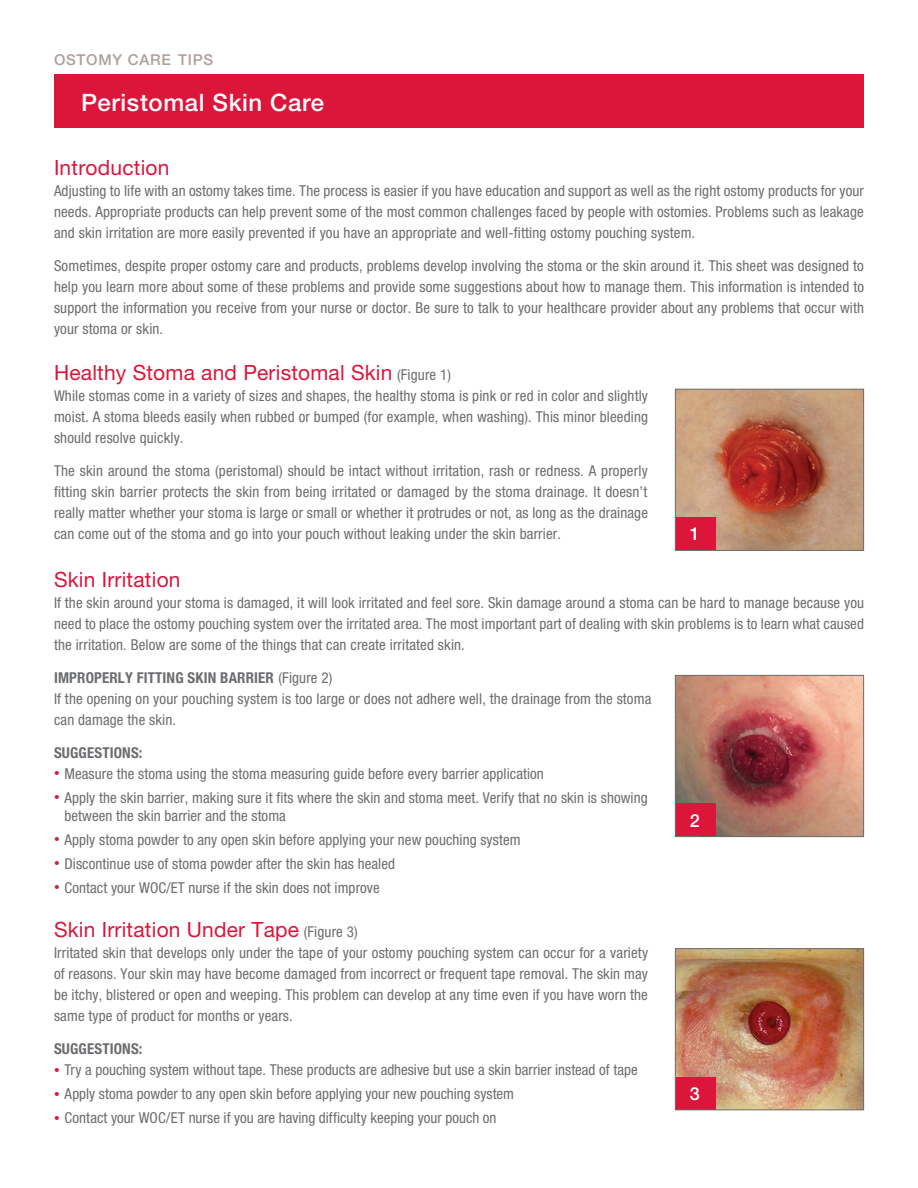
<style>
.page{position:relative;width:918px;height:1188px;background:#fff}
.page>*{position:absolute;margin:0;border:0;box-sizing:border-box;transform-origin:0 0}
.t1{font:500 24px "Helvetica Neue LT Std";letter-spacing:.025em;color:#fff}
.Subhead__13_12_Bold{font:21px "Helvetica Neue LT Std";letter-spacing:.01em;color:#dc153b}
.Subhead__13_12_Bold-2{font:21px "Helvetica Neue LT Pro";letter-spacing:.01em;color:#dc153b}
.t2{font:500 18px "Helvetica Neue LT Std";color:#fff}
.Body_Copy__11_12{font:condensed 15px/21px "Helvetica Neue LT Std";letter-spacing:.005em;color:#6c6d70;text-align:justify}
.Body_Copy__11_12-2{font:700 condensed 15px "Helvetica Neue LT Std";letter-spacing:.01em;color:#6c6d70}
.t3{font:500 15px "Helvetica Neue LT Std";letter-spacing:.05em;color:#ada09a}
.s1{font-family:"Helvetica Neue LT Std";font-stretch:condensed;font-size:15px;color:#6c6d70}
.s2{font-weight:700}
.s3{font-stretch:normal;font-size:11.25px;color:#dc153b}
.s4{font-stretch:condensed;font-size:15px;color:#6c6d70}
</style>
<div class="page">
<img style="left:677px;top:677px;width:185px;height:158px">
<div style="left:675px;top:804px;width:40px;height:32px;background:#dc153b"></div>
<img style="left:677px;top:950px;width:185px;height:158px">
<img style="left:677px;top:391px;width:185px;height:158px">
<div style="left:675px;top:517px;width:40px;height:33px;background:#dc153b"></div>
<div style="left:675px;top:1077px;width:40px;height:33px;background:#dc153b"></div>
<div style="left:675px;top:389px;width:189px;height:162px;border:1px solid #6c6d70"></div>
<div style="left:675px;top:948px;width:189px;height:162px;border:1px solid #6c6d70"></div>
<div style="left:675px;top:675px;width:189px;height:162px;border:1px solid #6c6d70"></div>
<div style="left:54px;top:74px;width:810px;height:54px;background:#dc153b"></div>
<p class="t3" style="left:54px;top:50px;width:161px">OSTOMY CARE TIPS</p>
<p class="t1" style="left:81px;top:88px;width:245px">Peristomal Skin Care</p>
<p class="Subhead__13_12_Bold" style="left:54px;top:156px;width:117px">Introduction</p>
<p class="Body_Copy__11_12" style="left:54px;top:181px;width:812px">Adjusting to life with an ostomy takes time. The process is easier if you have education and support as well as the right ostomy products for your needs. Appropriate products can help prevent some of the most common challenges faced by people with ostomies. Problems such as leakage and skin irritation are more easily prevented if you have an appropriate and well-fitting ostomy pouching system.</p>
<p class="Body_Copy__11_12" style="left:54px;top:256px;width:812px">Sometimes, despite proper ostomy care and products, problems develop involving the stoma or the skin around it. This sheet was designed to help you learn more about some of these problems and provide some suggestions about how to manage them. This information is intended to support the information you receive from your nurse or doctor. Be sure to talk to your healthcare provider about any problems that occur with your stoma or skin.</p>
<p class="Subhead__13_12_Bold-2" style="left:54px;top:360px;width:399px">Healthy Stoma and Peristomal Skin <span class="s1">(Figure 1)</span></p>
<p class="Body_Copy__11_12" style="left:54px;top:385px;width:596px">While stomas come in a variety of sizes and shapes, the healthy stoma is pink or red in color and slightly moist. A stoma bleeds easily when rubbed or bumped (for example, when washing). This minor bleeding should resolve quickly.</p>
<p class="Body_Copy__11_12" style="left:54px;top:460px;width:596px">The skin around the stoma (peristomal) should be intact without irritation, rash or redness. A properly fitting skin barrier protects the skin from being irritated or damaged by the stoma drainage. It doesn’t really matter whether your stoma is large or small or whether it protrudes or not, as long as the drainage can come out of the stoma and go into your pouch without leaking under the skin barrier.</p>
<p class="t2" style="left:690px;top:523px;width:12px">1</p>
<p class="Subhead__13_12_Bold" style="left:54px;top:567px;width:128px">Skin Irritation</p>
<p class="Body_Copy__11_12" style="left:54px;top:592px;width:812px">If the skin around your stoma is damaged, it will look irritated and feel sore. Skin damage around a stoma can be hard to manage because you need to place the ostomy pouching system over the irritated area. The most important part of dealing with skin problems is to learn what caused the irritation. Below are some of the things that can create irritated skin.</p>
<p class="Body_Copy__11_12" style="left:54px;top:667px;width:599px;text-align:left"><span class="s2">IMPROPERLY FITTING SKIN BARRIER</span> (Figure 2)<br>If the opening on your pouching system is too large or does not adhere well, the drainage from the stoma can damage the skin.</p>
<p class="Body_Copy__11_12-2" style="left:54px;top:743px;width:90px">SUGGESTIONS:</p>
<p class="Body_Copy__11_12" style="left:54px;top:763px;width:491px"><span class="s3">•</span> Measure the stoma using the stoma measuring guide before every barrier application</p>
<p class="Body_Copy__11_12" style="left:64px;top:788px;width:585px;line-height:18px;text-indent:-10px"><span class="s3">•</span> Apply the skin barrier, making sure it fits where the skin and stoma meet. Verify that no skin is showing between the skin barrier and the stoma</p>
<p class="Body_Copy__11_12" style="left:54px;top:829px;width:468px"><span class="s3">•</span> Apply stoma powder to any open skin before applying your new pouching system</p>
<p class="Body_Copy__11_12" style="left:54px;top:853px;width:343px"><span class="s3">•</span> Discontinue use of stoma powder after the skin has healed</p>
<p class="Body_Copy__11_12" style="left:54px;top:877px;width:327px"><span class="s3">•</span> Contact your WOC/ET nurse if the skin does not improve</p>
<p class="t2" style="left:690px;top:810px;width:12px">2</p>
<p class="Subhead__13_12_Bold" style="left:54px;top:917px;width:305px">Skin Irritation Under Tape <span class="s4">(Figure 3)</span></p>
<p class="Body_Copy__11_12" style="left:54px;top:942px;width:596px">Irritated skin that develops only under the tape of your ostomy pouching system can occur for a variety of reasons. Your skin may have become damaged from incorrect or frequent tape removal. The skin may be itchy, blistered or open and weeping. This problem can develop at any time even if you have worn the same type of product for months or years.</p>
<p class="Body_Copy__11_12-2" style="left:54px;top:1040px;width:90px">SUGGESTIONS:</p>
<p class="Body_Copy__11_12" style="left:54px;top:1059px;width:585px"><span class="s3">•</span> Try a pouching system without tape. These products are adhesive but use a skin barrier instead of tape</p>
<p class="Body_Copy__11_12" style="left:54px;top:1083px;width:462px"><span class="s3">•</span> Apply stoma powder to any open skin before applying your new pouching system</p>
<p class="Body_Copy__11_12" style="left:54px;top:1107px;width:444px"><span class="s3">•</span> Contact your WOC/ET nurse if you are having difficulty keeping your pouch on</p>
<p class="t2" style="left:690px;top:1083px;width:12px">3</p>
</div>
